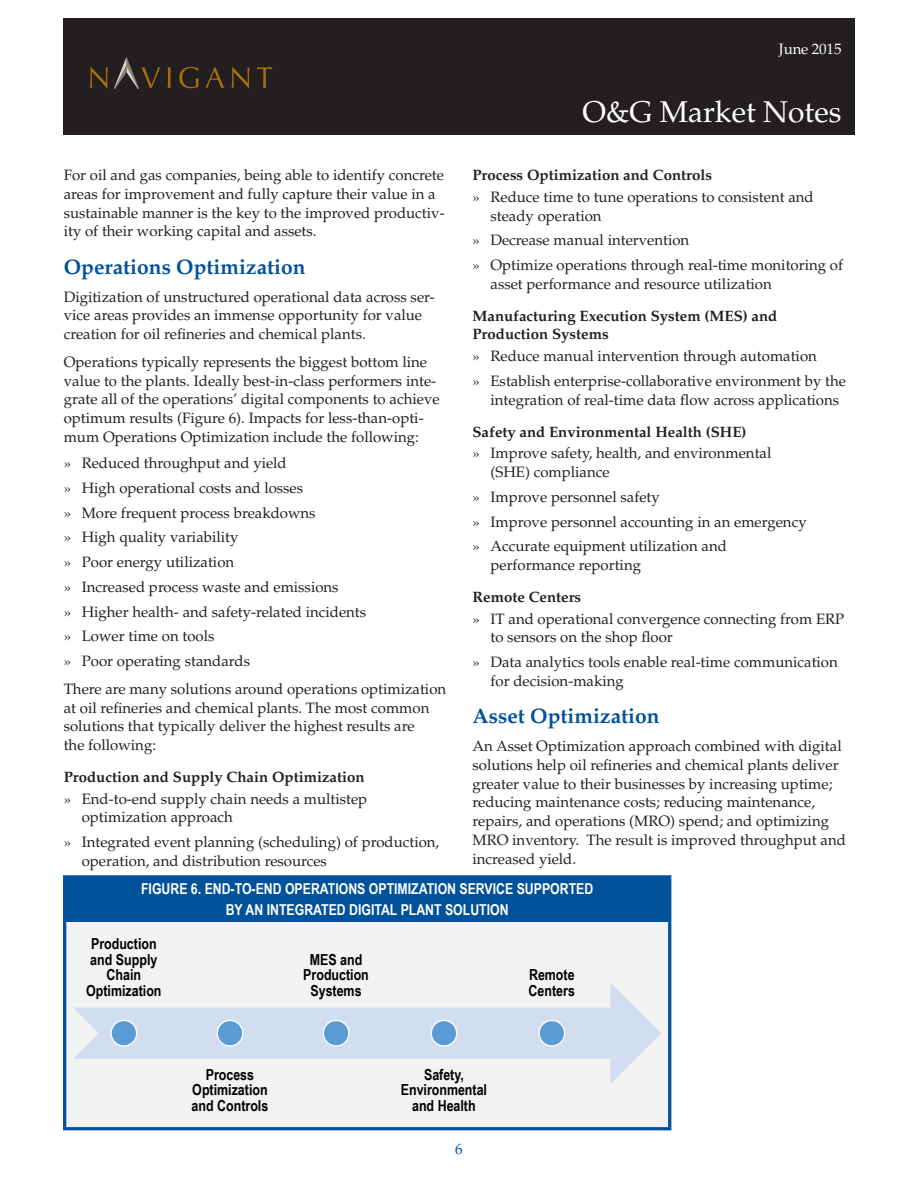
<style>
.page{position:relative;width:918px;height:1188px;background:#fff}
.page>*{position:absolute;margin:0;border:0;box-sizing:border-box;transform-origin:0 0}
.t1{font:30px "Palatino LT Std";color:#fff}
.Body_Headline{font:700 21px "Palatino LT Std";color:#01529a}
.t2{font:700 15.15px/15.8px "Arial Narrow";color:#000;text-align:center}
.Body{font:15px/18.8px "Palatino LT Std";color:#231f20}
.Body_Headline_2{font:700 15px/18.8px "Palatino LT Std";color:#231f20}
.Chart_Title{font:700 15px/21px "Arial Narrow";color:#fff;text-align:center}
.t3{font:15px "Palatino LT Std";letter-spacing:-.01em;color:#fff}
.t4{font:15px "Palatino LT Std";color:#01529a}
.s1{font-weight:300}
</style>
<div class="page">
<div style="left:63px;top:18px;width:791px;height:116px;background:#231f20"></div>
<svg style="left:168px;top:67px;width:3px;height:21px"></svg>
<svg style="left:179px;top:67px;width:20px;height:21px"></svg>
<svg style="left:205px;top:67px;width:19px;height:21px"></svg>
<svg style="left:232px;top:67px;width:17px;height:21px"></svg>
<svg style="left:257px;top:67px;width:15px;height:21px"></svg>
<svg style="left:90px;top:67px;width:18px;height:21px"></svg>
<svg style="left:114px;top:57px;width:46px;height:32px"></svg>
<div style="left:65px;top:877px;width:605px;height:45px;background:#01529a"></div>
<div style="left:65px;top:922px;width:605px;height:207px;background:#f2f2f2"></div>
<hr style="left:63px;top:922px;width:3px;height:205px;background:#01529a">
<hr style="left:668px;top:922px;width:3px;height:205px;background:#01529a">
<hr style="left:63px;top:1127px;width:608px;height:3px;background:#01529a">
<hr style="left:63px;top:879px;width:3px;height:43px;background:#01529a">
<svg style="left:63px;top:875px;width:608px;height:4px;fill:#01529a"></svg>
<hr style="left:668px;top:879px;width:3px;height:43px;background:#01529a">
<svg style="left:73px;top:982px;width:588px;height:102px"></svg>
<div style="left:111px;top:1020px;width:26px;height:26px;background:#5b9bd5;border-radius:50%"></div>
<div style="left:110px;top:1020px;width:27px;height:27px;border:1px solid #fff;border-radius:50%"></div>
<div style="left:217px;top:1020px;width:26px;height:26px;background:#5b9bd5;border-radius:50%"></div>
<div style="left:217px;top:1020px;width:26px;height:27px;border:1px solid #fff;border-radius:50%"></div>
<div style="left:323px;top:1020px;width:26px;height:26px;background:#5b9bd5;border-radius:50%"></div>
<div style="left:323px;top:1020px;width:27px;height:27px;border:1px solid #fff;border-radius:50%"></div>
<div style="left:431px;top:1020px;width:26px;height:26px;background:#5b9bd5;border-radius:50%"></div>
<div style="left:431px;top:1020px;width:26px;height:27px;border:1px solid #fff;border-radius:50%"></div>
<div style="left:539px;top:1020px;width:26px;height:26px;background:#5b9bd5;border-radius:50%"></div>
<div style="left:538px;top:1020px;width:27px;height:27px;border:1px solid #fff;border-radius:50%"></div>
<p class="t3" style="left:779px;top:40px;width:64px">June 2015</p>
<h1 class="t1" style="left:582px;top:94px;width:261px">O&amp;G Market Notes</h1>
<p class="Body" style="left:64px;top:166px;width:382px">For oil and gas companies, being able to identify concrete areas for improvement and fully capture their value in a sustainable manner is the key to the improved productiv&shy;ity of their working capital and assets.</p>
<p class="Body_Headline" style="left:64px;top:254px;width:244px">Operations Optimization</p>
<p class="Body" style="left:64px;top:287px;width:373px">Digitization of unstructured operational data across ser&shy;vice areas provides an immense opportunity for value creation for oil refineries and chemical plants.</p>
<p class="Body" style="left:64px;top:353px;width:377px">Operations typically represents the biggest bottom line value to the plants. Ideally best-in-class performers inte&shy;grate all of the operations’ digital components to achieve optimum results (Figure 6). Impacts for less-than-opti&shy;mum Operations Optimization include the following:</p>
<p class="Body" style="left:64px;top:454px;width:225px"><span class="s1">»</span> Reduced throughput and yield</p>
<p class="Body" style="left:64px;top:479px;width:241px"><span class="s1">»</span> High operational costs and losses</p>
<p class="Body" style="left:64px;top:503px;width:253px"><span class="s1">»</span> More frequent process breakdowns</p>
<p class="Body" style="left:64px;top:528px;width:176px"><span class="s1">»</span> High quality variability</p>
<p class="Body" style="left:64px;top:553px;width:172px"><span class="s1">»</span> Poor energy utilization</p>
<p class="Body" style="left:64px;top:578px;width:276px"><span class="s1">»</span> Increased process waste and emissions</p>
<p class="Body" style="left:64px;top:602px;width:304px"><span class="s1">»</span> Higher health- and safety-related incidents</p>
<p class="Body" style="left:64px;top:627px;width:152px"><span class="s1">»</span> Lower time on tools</p>
<p class="Body" style="left:64px;top:652px;width:188px"><span class="s1">»</span> Poor operating standards</p>
<p class="Body" style="left:64px;top:680px;width:384px">There are many solutions around operations optimization at oil refineries and chemical plants. The most common solutions that typically deliver the highest results are<br>the following:</p>
<p class="Body_Headline_2" style="left:64px;top:768px;width:302px">Production and Supply Chain Optimization</p>
<p class="Body" style="left:82px;top:789px;width:287px;text-indent:-18px"><span class="s1">»</span> End-to-end supply chain needs a multistep optimization approach</p>
<p class="Body" style="left:82px;top:833px;width:359px;text-indent:-18px"><span class="s1">»</span> Integrated event planning (scheduling) of production, operation, and distribution resources</p>
<p class="Body_Headline_2" style="left:472px;top:166px;width:241px">Process Optimization and Controls</p>
<p class="Body" style="left:490px;top:188px;width:325px;text-indent:-18px"><span class="s1">»</span> Reduce time to tune operations to consistent and steady operation</p>
<p class="Body" style="left:472px;top:231px;width:218px"><span class="s1">»</span> Decrease manual intervention</p>
<p class="Body" style="left:490px;top:256px;width:354px;text-indent:-18px"><span class="s1">»</span> Optimize operations through real-time monitoring of asset performance and resource utilization</p>
<p class="Body_Headline_2" style="left:472px;top:306px;width:306px">Manufacturing Execution System (MES) and<br>Production Systems</p>
<p class="Body" style="left:472px;top:347px;width:346px"><span class="s1">»</span> Reduce manual intervention through automation</p>
<p class="Body" style="left:490px;top:372px;width:357px;text-indent:-18px"><span class="s1">»</span> Establish enterprise-collaborative environment by the integration of real-time data flow across applications</p>
<p class="Body_Headline_2" style="left:472px;top:422px;width:276px">Safety and Environmental Health (SHE)</p>
<p class="Body" style="left:490px;top:444px;width:282px;text-indent:-18px"><span class="s1">»</span> Improve safety, health, and environmental (SHE) compliance</p>
<p class="Body" style="left:472px;top:488px;width:189px"><span class="s1">»</span> Improve personnel safety</p>
<p class="Body" style="left:472px;top:512px;width:336px"><span class="s1">»</span> Improve personnel accounting in an emergency</p>
<p class="Body" style="left:490px;top:537px;width:238px;text-indent:-18px"><span class="s1">»</span> Accurate equipment utilization and performance reporting</p>
<p class="Body_Headline_2" style="left:472px;top:588px;width:110px">Remote Centers</p>
<p class="Body" style="left:490px;top:609px;width:355px;text-indent:-18px"><span class="s1">»</span> IT and operational convergence connecting from ERP to sensors on the shop floor</p>
<p class="Body" style="left:490px;top:653px;width:349px;text-indent:-18px"><span class="s1">»</span> Data analytics tools enable real-time communication for decision-making</p>
<p class="Body_Headline" style="left:472px;top:704px;width:189px">Asset Optimization</p>
<p class="Body" style="left:472px;top:737px;width:375px">An Asset Optimization approach combined with digital solutions help oil refineries and chemical plants deliver greater value to their businesses by increasing uptime; reducing maintenance costs; reducing maintenance, repairs, and operations (MRO) spend; and optimizing MRO inventory. The result is improved throughput and increased yield.</p>
<p class="Chart_Title" style="left:141px;top:878px;width:454px">FIGURE 6. END-TO-END OPERATIONS OPTIMIZATION SERVICE SUPPORTED<br>BY AN INTEGRATED DIGITAL PLANT SOLUTION</p>
<p class="t2" style="left:86px;top:935px;width:77px">Production and Supply<br>Chain<br>Optimization</p>
<p class="t2" style="left:303px;top:951px;width:67px">MES and<br>Production<br>Systems</p>
<p class="t2" style="left:529px;top:966px;width:48px;text-align:left">Remote<br>Centers</p>
<p class="t2" style="left:192px;top:1066px;width:78px">Process<br>Optimization and Controls</p>
<p class="t2" style="left:401px;top:1066px;width:88px">Safety,<br>Environmental and Health</p>
<p class="t4" style="left:455px;top:1140px;width:9px">6</p>
</div>
